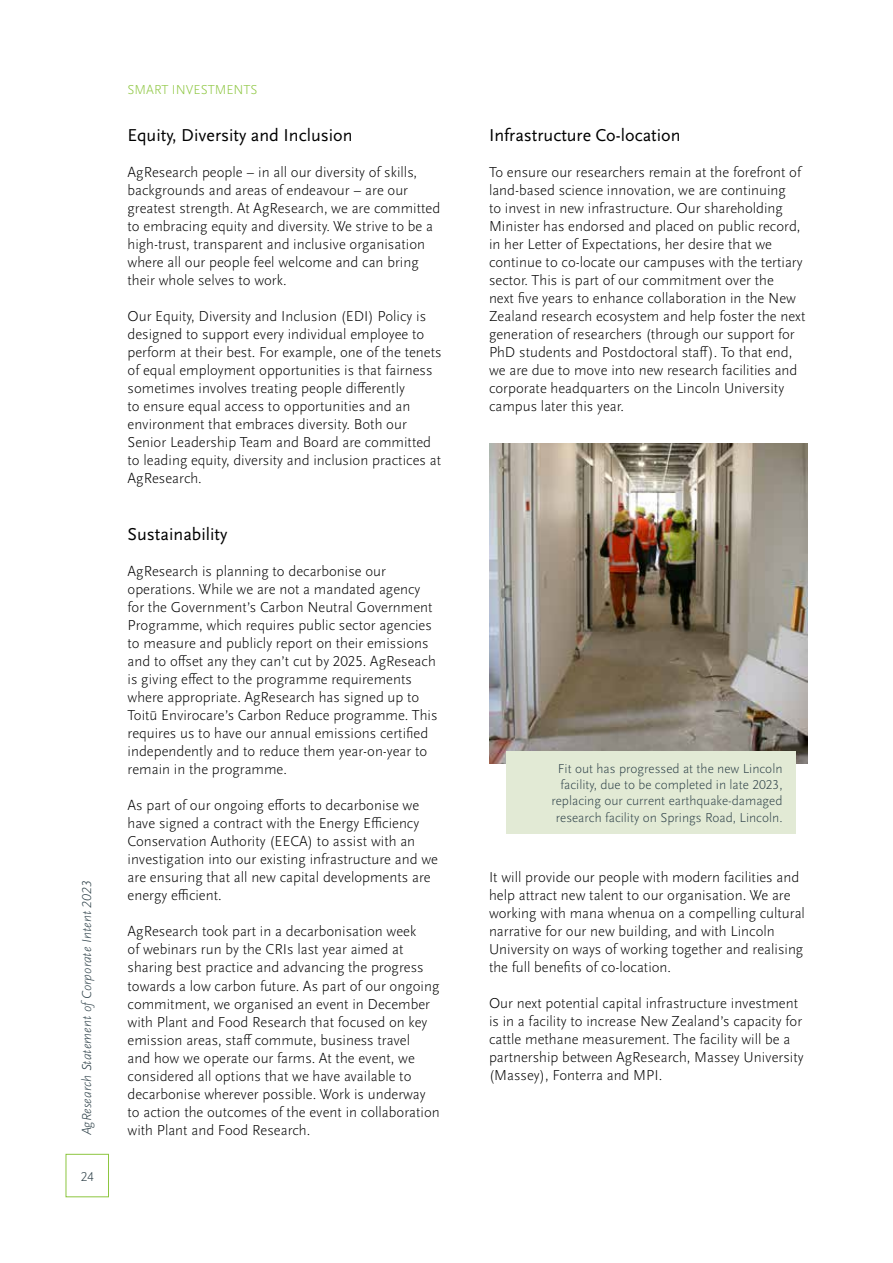
<style>
.page{position:relative;width:893px;height:1263px;background:#fff}
.page>*{position:absolute;margin:0;border:0;box-sizing:border-box;transform-origin:0 0}
.t1{font:18px "Scala Sans Pro";color:#000}
.t2{font:300 15px/18px "Scala Sans Pro";color:#000}
.t3{font:300 13.5px/16.2px "Scala Sans Pro";color:#2d4048;text-align:right}
.t4{font:italic 300 13.5px "Scala Sans Pro";color:#2d4048}
.t5{font:300 13.5px "Scala Sans Pro";color:#8dc640}
</style>
<div class="page">
<div style="left:66px;top:1154px;width:43px;height:43px;border:1px solid #8dc640"></div>
<img style="left:489px;top:443px;width:319px;height:321px">
<div style="left:506px;top:751px;width:289px;height:83px;background:#e2ead5"></div>
<p class="t4" style="left:79px;top:1135px;width:256px;rotate:-90deg">AgResearch Statement of Corporate Intent 2023</p>
<p class="t3" style="left:81px;top:1168px;width:15px">24</p>
<p class="t5" style="left:128px;top:82px;width:131px">SMART INVESTMENTS</p>
<p class="t1" style="left:128px;top:125px;width:227px">Equity, Diversity and Inclusion</p>
<p class="t2" style="left:128px;top:163px;width:314px">AgResearch people – in all our diversity of skills, backgrounds and areas of endeavour – are our greatest strength. At AgResearch, we are committed to embracing equity and diversity. We strive to be a high-trust, transparent and inclusive organisation where all our people feel welcome and can bring their whole selves to work.</p>
<p class="t2" style="left:128px;top:307px;width:316px">Our Equity, Diversity and Inclusion (EDI) Policy is designed to support every individual employee to perform at their best. For example, one of the tenets of equal employment opportunities is that fairness sometimes involves treating people differently<br>to ensure equal access to opportunities and an environment that embraces diversity. Both our Senior Leadership Team and Board are committed to leading equity, diversity and inclusion practices at AgResearch.</p>
<p class="t1" style="left:128px;top:524px;width:101px">Sustainability</p>
<p class="t2" style="left:128px;top:563px;width:312px">AgResearch is planning to decarbonise our operations. While we are not a mandated agency for the Government’s Carbon Neutral Government Programme, which requires public sector agencies to measure and publicly report on their emissions and to offset any they can’t cut by 2025. AgReseach is giving effect to the programme requirements where appropriate. AgResearch has signed up to Toitū Envirocare’s Carbon Reduce programme. This requires us to have our annual emissions certified independently and to reduce them year-on-year to remain in the programme.</p>
<p class="t2" style="left:128px;top:797px;width:312px">As part of our ongoing efforts to decarbonise we have signed a contract with the Energy Efficiency Conservation Authority (EECA) to assist with an investigation into our existing infrastructure and we are ensuring that all new capital developments are energy efficient.</p>
<p class="t2" style="left:128px;top:923px;width:314px">AgResearch took part in a decarbonisation week<br>of webinars run by the CRIs last year aimed at sharing best practice and advancing the progress towards a low carbon future. As part of our ongoing commitment, we organised an event in December with Plant and Food Research that focused on key emission areas, staff commute, business travel<br>and how we operate our farms. At the event, we considered all options that we have available to decarbonise wherever possible. Work is underway to action the outcomes of the event in collaboration with Plant and Food Research.</p>
<p class="t1" style="left:489px;top:125px;width:193px">Infrastructure Co-location</p>
<p class="t2" style="left:489px;top:163px;width:318px">To ensure our researchers remain at the forefront of land-based science innovation, we are continuing<br>to invest in new infrastructure. Our shareholding Minister has endorsed and placed on public record, in her Letter of Expectations, her desire that we continue to co-locate our campuses with the tertiary sector. This is part of our commitment over the<br>next five years to enhance collaboration in the New Zealand research ecosystem and help foster the next generation of researchers (through our support for PhD students and Postdoctoral staff). To that end, we are due to move into new research facilities and corporate headquarters on the Lincoln University campus later this year.</p>
<p class="t3" style="left:551px;top:760px;width:233px">Fit out has progressed at the new Lincoln facility, due to be completed in late 2023, replacing our current earthquake-damaged research facility on Springs Road, Lincoln.</p>
<p class="t2" style="left:489px;top:868px;width:317px">It will provide our people with modern facilities and help attract new talent to our organisation. We are working with mana whenua on a compelling cultural narrative for our new building, and with Lincoln University on ways of working together and realising the full benefits of co-location.</p>
<p class="t2" style="left:489px;top:994px;width:316px">Our next potential capital infrastructure investment is in a facility to increase New Zealand’s capacity for cattle methane measurement. The facility will be a partnership between AgResearch, Massey University (Massey), Fonterra and MPI.</p>
</div>
